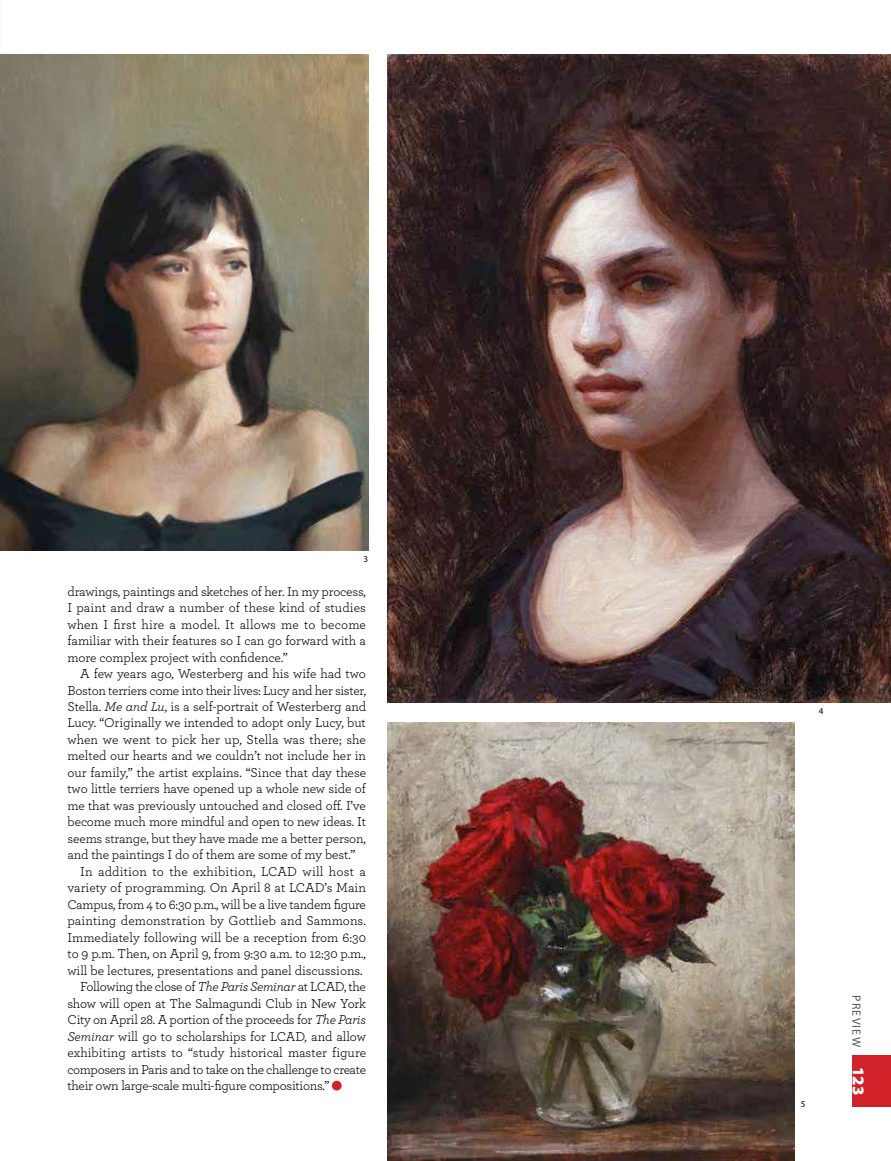
<style>
.page{position:relative;width:891px;height:1161px;background:#fff}
.page>*{position:absolute;margin:0;border:0;box-sizing:border-box;transform-origin:0 0}
.t1{font:900 16.5px "Myriad Pro";color:#fff}
.t2{font:13.5px/16.5px "Archer";letter-spacing:-.01em;color:#000;text-align:justify}
.t3{font:13.5px "Archer";letter-spacing:.015em;color:#000}
.t4{font:12px "Myriad Pro";letter-spacing:.1em;color:#58585a}
.t5{font:9px "Myriad Pro";color:#000}
.s1{font-style:italic}
</style>
<div class="page">
<div style="left:853px;top:1055px;width:38px;height:52px;background:#d1222a"></div>
<div style="left:332px;top:1081px;width:10px;height:10px;background:#d1222a;border-radius:50%"></div>
<img style="left:387px;top:54px;width:504px;height:648px">
<img style="left:387px;top:722px;width:408px;height:439px">
<img style="left:0;top:54px;width:368px;height:497px">
<p class="t5" style="left:364px;top:554px;width:6px">3</p>
<p class="t2" style="left:68px;top:582px;width:300px">drawings, paintings and sketches of her. In my process, I paint and draw a number of these kind of studies when I first hire a model. It allows me to become familiar with their features so I can go forward with a more complex project with confidence.”</p>
<p class="t2" style="left:80px;top:665px;width:287px">A few years ago, Westerberg and his wife had two</p>
<p class="t2" style="left:68px;top:681px;width:300px">Boston terriers come into their lives: Lucy and her sister,</p>
<p class="t2" style="left:68px;top:698px;width:300px">Stella. <span class="s1">Me and Lu</span>, is a self-portrait of Westerberg and</p>
<p class="t2" style="left:68px;top:714px;width:300px">Lucy. “Originally we intended to adopt only Lucy, but</p>
<p class="t2" style="left:68px;top:731px;width:300px">when we went to pick her up, Stella was there; she</p>
<p class="t2" style="left:68px;top:747px;width:300px">melted our hearts and we couldn’t not include her in</p>
<p class="t2" style="left:68px;top:764px;width:300px">our family,” the artist explains. “Since that day these</p>
<p class="t2" style="left:68px;top:780px;width:300px">two little terriers have opened up a whole new side of</p>
<p class="t2" style="left:68px;top:797px;width:300px">me that was previously untouched and closed off. I’ve</p>
<p class="t2" style="left:68px;top:813px;width:300px">become much more mindful and open to new ideas. It</p>
<p class="t2" style="left:68px;top:830px;width:300px">seems strange, but they have made me a better person,</p>
<p class="t2" style="left:68px;top:846px;width:289px">and the paintings I do of them are some of my best.”</p>
<p class="t3" style="left:80px;top:862px;width:287px">In addition to the exhibition, LCAD will host a</p>
<p class="t2" style="left:68px;top:879px;width:300px">variety of programming. On April 8 at LCAD’s Main</p>
<p class="t2" style="left:68px;top:896px;width:300px">Campus, from 4 to 6:30 p.m., will be a live tandem figure</p>
<p class="t2" style="left:68px;top:912px;width:300px">painting demonstration by Gottlieb and Sammons.</p>
<p class="t2" style="left:68px;top:929px;width:300px">Immediately following will be a reception from 6:30</p>
<p class="t2" style="left:68px;top:945px;width:300px">to 9 p.m. Then, on April 9, from 9:30 a.m. to 12:30 p.m.,</p>
<p class="t2" style="left:68px;top:962px;width:297px">will be lectures, presentations and panel discussions.</p>
<p class="t2" style="left:80px;top:978px;width:287px">Following the close of <span class="s1">The Paris Seminar</span> at LCAD, the</p>
<p class="t2" style="left:68px;top:995px;width:300px">show will open at The Salmagundi Club in New York</p>
<p class="t2" style="left:68px;top:1011px;width:300px">City on April 28. A portion of the proceeds for <span class="s1">The Paris</span></p>
<p class="t2" style="left:68px;top:1028px;width:300px"><span class="s1">Seminar</span> will go to scholarships for LCAD, and allow</p>
<p class="t2" style="left:68px;top:1044px;width:300px">exhibiting artists to “study historical master figure</p>
<p class="t2" style="left:68px;top:1061px;width:300px">composers in Paris and to take on the challenge to create</p>
<p class="t2" style="left:68px;top:1077px;width:263px">their own large-scale multi-figure compositions.”</p>
<p class="t5" style="left:819px;top:706px;width:6px">4</p>
<p class="t5" style="left:801px;top:1099px;width:6px">5</p>
<p class="t4" style="left:863px;top:995px;width:53px;rotate:90deg">PREVIEW</p>
<p class="t1" style="left:868px;top:1067px;width:30px;rotate:90deg">123</p>
</div>
